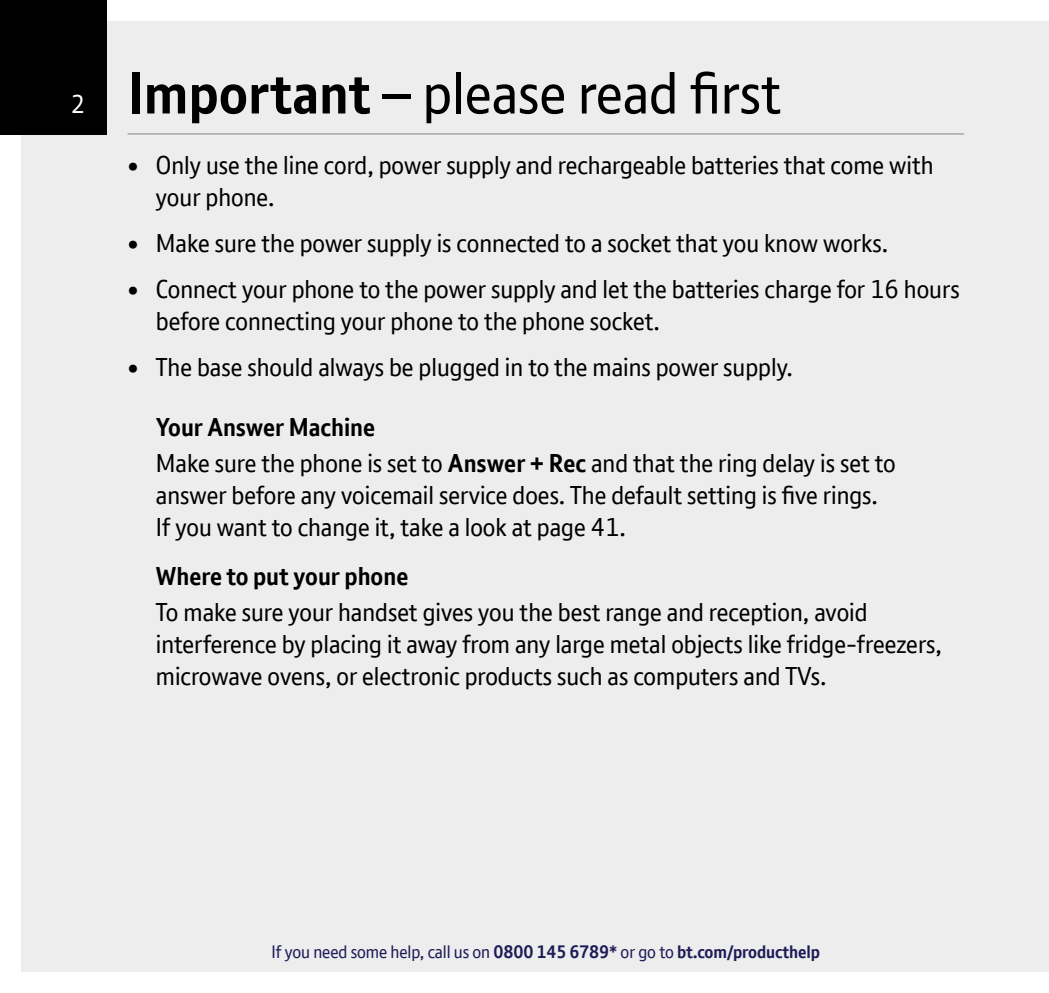
<style>
.page{position:relative;width:1049px;height:993px;background:#fff}
.page>*{position:absolute;margin:0;border:0;box-sizing:border-box;transform-origin:0 0}
.t1{font:57.5px "BT Font";color:#000}
.t2{font:25px/32px "BT Font";color:#000}
.t3{font:700 25px "BT Font";color:#000}
.t4{font:25px "BT Font";color:#fff}
.t5{font:17.5px "BT Font";letter-spacing:-.005em;color:#1e1b58}
.s1{font-weight:700}
</style>
<div class="page">
<div style="left:21px;top:21px;width:1028px;height:950px;background:#ededed"></div>
<div style="left:0;top:0;width:106px;height:135px;background:#000"></div>
<hr style="left:128px;top:133px;width:836px;height:2px;background:#b3b2b2">
<p class="t4" style="left:71px;top:88px;width:16px">2</p>
<h1 class="t1" style="left:128px;top:55px;width:655px"><span class="s1">Important</span> – please read first</h1>
<p class="t2" style="left:156px;top:149px;width:779px;text-indent:-28px">• Only use the line cord, power supply and rechargeable batteries that come with your phone.</p>
<p class="t2" style="left:128px;top:227px;width:762px">• Make sure the power supply is connected to a socket that you know works.</p>
<p class="t2" style="left:156px;top:273px;width:805px;text-indent:-28px">• Connect your phone to the power supply and let the batteries charge for 16 hours before connecting your phone to the phone socket.</p>
<p class="t2" style="left:128px;top:351px;width:667px">• The base should always be plugged in to the mains power supply.</p>
<p class="t2" style="left:156px;top:409px;width:741px;line-height:35.5px"><span class="s1">Your Answer Machine<br></span>Make sure the phone is set to <span class="s1">Answer + Rec</span> and that the ring delay is set to</p>
<p class="t2" style="left:156px;top:478px;width:724px">answer before any voicemail service does. The default setting is five rings.<br>If you want to change it, take a look at page 41.</p>
<p class="t3" style="left:156px;top:559px;width:254px">Where to put your phone</p>
<p class="t2" style="left:156px;top:595px;width:787px">To make sure your handset gives you the best range and reception, avoid interference by placing it away from any large metal objects like fridge-freezers, microwave ovens, or electronic products such as computers and TVs.</p>
<p class="t5" style="left:272px;top:939px;width:550px">If you need some help, call us on <span class="s1">0800 145 6789*</span> or go to <span class="s1">bt.com/producthelp</span></p>
</div>
